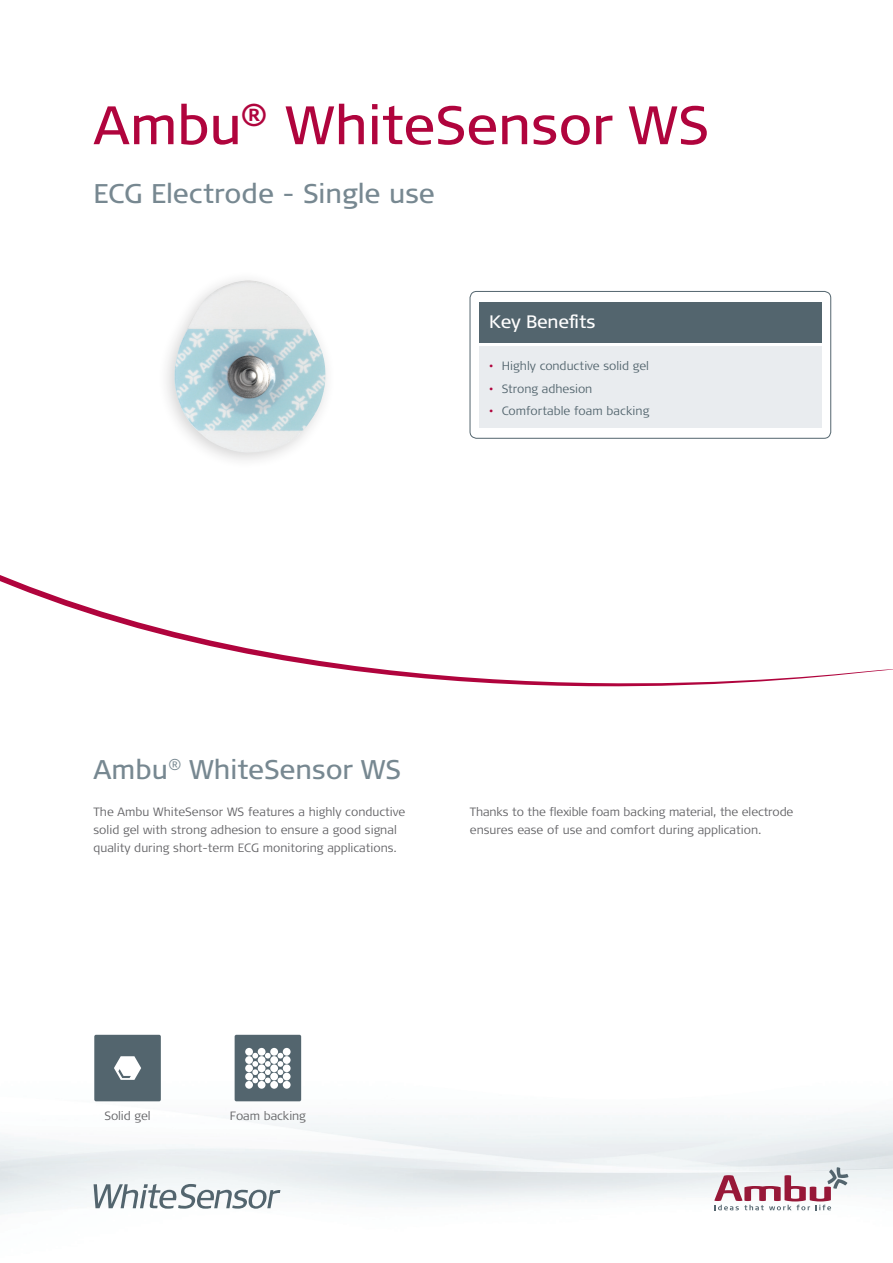
<style>
.page{position:relative;width:893px;height:1263px;background:#fff}
.page>*{position:absolute;margin:0;border:0;box-sizing:border-box;transform-origin:0 0}
.t1{font:54px "Signa OT";color:#b0043d}
.t2{font:27px "Signa OT";color:#778891}
.t3{font:18px "Signa OT";letter-spacing:-.01em;color:#fff}
.t4{font:300 12px/18px "Signa OT";color:#636366}
.t5{font:300 12px "Signa OT";color:#53656e}
.s1{color:#b0043d}
</style>
<div class="page">
<svg style="left:0;top:575px;width:893px;height:111px"></svg>
<img style="left:0;top:1079px;width:893px;height:136px">
<svg style="left:714px;top:1167px;width:134px;height:43px"></svg>
<div style="left:470px;top:291px;width:361px;height:147px;border:1px solid #53656e;border-radius:7px"></div>
<div style="left:479px;top:347px;width:342px;height:81px;background:#e9ecef"></div>
<div style="left:479px;top:302px;width:342px;height:40px;background:#53656e"></div>
<div style="left:94px;top:1035px;width:67px;height:66px;background:#53656e;border-radius:2px"></div>
<svg style="left:114px;top:1056px;width:27px;height:24px"></svg>
<div style="left:235px;top:1035px;width:66px;height:66px;background:#53656e;border-radius:2px"></div>
<div style="left:245px;top:1064px;width:8px;height:8px;background:#fff;border-radius:50%"></div>
<div style="left:258px;top:1064px;width:7px;height:8px;background:#fff;border-radius:50%"></div>
<div style="left:270px;top:1064px;width:8px;height:8px;background:#fff;border-radius:50%"></div>
<div style="left:283px;top:1064px;width:8px;height:8px;background:#fff;border-radius:50%"></div>
<div style="left:245px;top:1056px;width:8px;height:8px;background:#fff;border-radius:50%"></div>
<div style="left:258px;top:1056px;width:7px;height:8px;background:#fff;border-radius:50%"></div>
<div style="left:270px;top:1056px;width:8px;height:8px;background:#fff;border-radius:50%"></div>
<div style="left:283px;top:1056px;width:8px;height:8px;background:#fff;border-radius:50%"></div>
<div style="left:245px;top:1048px;width:8px;height:8px;background:#fff;border-radius:50%"></div>
<div style="left:258px;top:1048px;width:7px;height:8px;background:#fff;border-radius:50%"></div>
<div style="left:270px;top:1048px;width:8px;height:8px;background:#fff;border-radius:50%"></div>
<div style="left:283px;top:1048px;width:8px;height:8px;background:#fff;border-radius:50%"></div>
<div style="left:245px;top:1081px;width:8px;height:8px;background:#fff;border-radius:50%"></div>
<div style="left:258px;top:1081px;width:7px;height:8px;background:#fff;border-radius:50%"></div>
<div style="left:270px;top:1081px;width:8px;height:8px;background:#fff;border-radius:50%"></div>
<div style="left:283px;top:1081px;width:8px;height:8px;background:#fff;border-radius:50%"></div>
<div style="left:245px;top:1073px;width:8px;height:7px;background:#fff;border-radius:50%"></div>
<svg style="left:278px;top:1053px;width:5px;height:30px"></svg>
<svg style="left:265px;top:1053px;width:6px;height:30px"></svg>
<svg style="left:252px;top:1053px;width:6px;height:30px"></svg>
<div style="left:258px;top:1073px;width:7px;height:7px;background:#fff;border-radius:50%"></div>
<div style="left:270px;top:1073px;width:8px;height:7px;background:#fff;border-radius:50%"></div>
<div style="left:283px;top:1073px;width:8px;height:7px;background:#fff;border-radius:50%"></div>
<div style="left:158px;top:270px;width:178px;height:200px;background:#231f20;opacity:.2"></div>
<img style="left:174px;top:280px;width:152px;height:173px">
<svg style="left:94px;top:1184px;width:186px;height:25px"></svg>
<h1 class="t1" style="left:94px;top:94px;width:617px">Ambu<sup>®</sup> WhiteSensor WS</h1>
<h2 class="t2" style="left:94px;top:178px;width:343px">ECG Electrode - Single use</h2>
<h3 class="t3" style="left:489px;top:311px;width:108px">Key Benefits</h3>
<p class="t5" style="left:489px;top:359px;width:161px"><span class="s1">•</span> Highly conductive solid gel</p>
<p class="t5" style="left:489px;top:381px;width:105px"><span class="s1">•</span> Strong adhesion</p>
<p class="t5" style="left:489px;top:404px;width:162px"><span class="s1">•</span> Comfortable foam backing</p>
<h2 class="t2" style="left:94px;top:754px;width:309px">Ambu<sup>®</sup> WhiteSensor WS</h2>
<p class="t4" style="left:94px;top:803px;width:313px">The Ambu WhiteSensor WS features a highly conductive solid gel with strong adhesion to ensure a good signal quality during short-term ECG monitoring applications.</p>
<p class="t4" style="left:470px;top:803px;width:325px">Thanks to the flexible foam backing material, the electrode ensures ease of use and comfort during application.</p>
<p class="t4" style="left:104px;top:1107px;width:48px">Solid gel</p>
<p class="t4" style="left:230px;top:1107px;width:78px">Foam backing</p>
</div>
